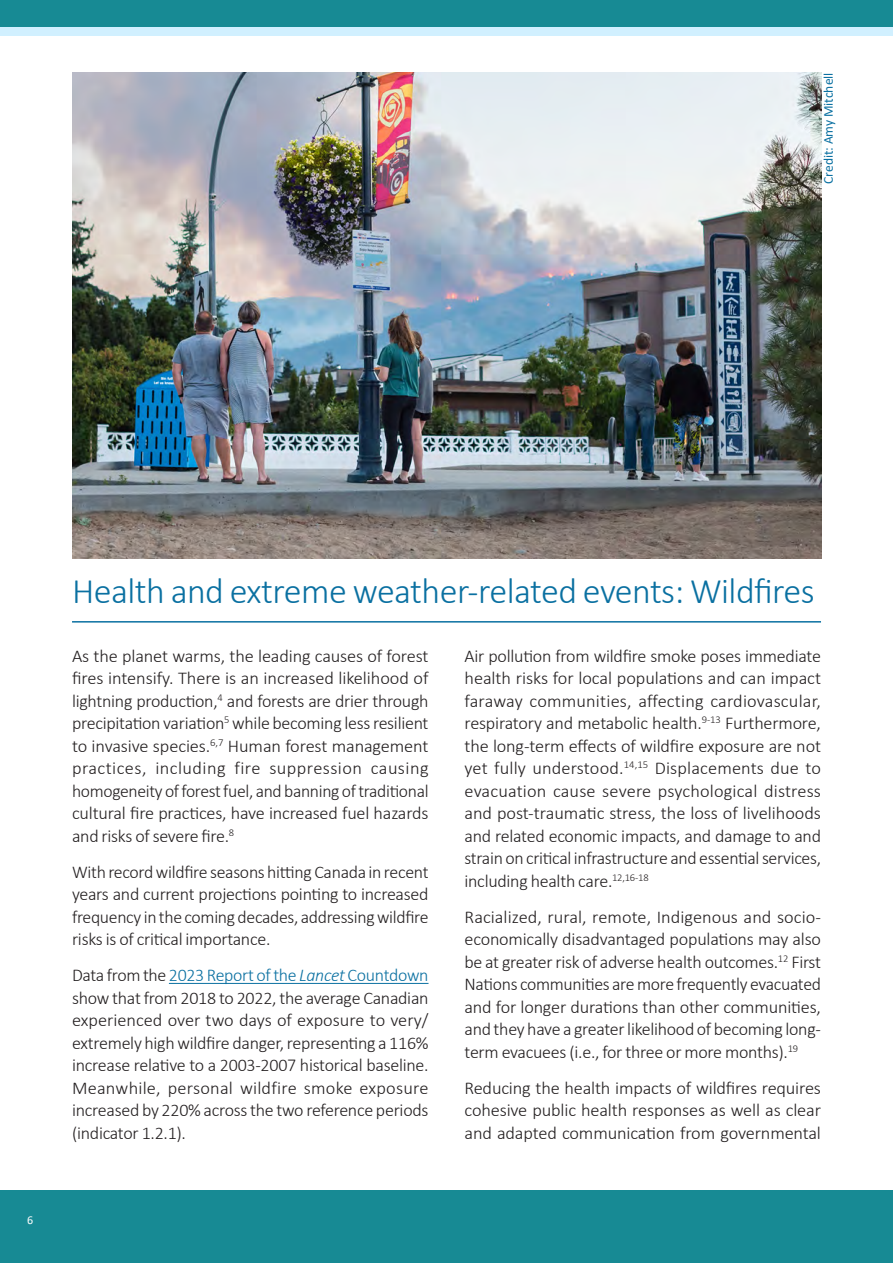
<style>
.page{position:relative;width:893px;height:1263px;background:#fff}
.page>*{position:absolute;margin:0;border:0;box-sizing:border-box;transform-origin:0 0}
.H2_Line{font:300 36px "Calibri";letter-spacing:-.015em;color:#0a70a1}
.Body{font:300 18px/22.5px "Calibri";letter-spacing:-.015em;color:#231f20;text-align:justify}
.t1{font:13.5px "Calibri";color:#0a70a1}
.t2{font:12px "Calibri";color:#fff}
.s1{color:#0a70a1}
.s2{font-style:italic;color:#0a70a1}
</style>
<div class="page">
<div style="left:0;top:0;width:893px;height:27px;background:#178a94"></div>
<div style="left:0;top:27px;width:893px;height:9px;background:#d1f0ff"></div>
<div style="left:0;top:1191px;width:893px;height:72px;background:#178a94"></div>
<hr style="left:72px;top:621px;width:749px;height:1px;background:#0a70a1">
<hr style="left:169px;top:983px;width:259px;height:1px;background:#0a70a1">
<img style="left:72px;top:72px;width:749px;height:486px">
<p class="t1" style="left:819px;top:184px;width:113px;rotate:-90deg">Credit: Amy Mitchell</p>
<p class="t2" style="left:27px;top:1212px;width:8px">6</p>
<h2 class="H2_Line" style="left:72px;top:569px;width:744px">Health and extreme weather-related events: Wildfires</h2>
<p class="Body" style="left:72px;top:644px;width:358px">As the planet warms, the leading causes of forest fires intensify. There is an increased likelihood of lightning production,<sup>4</sup> and forests are drier through precipitation variation<sup>5</sup> while becoming less resilient to invasive species.<sup>6,7</sup> Human forest management practices, including fire suppression causing homogeneity of forest fuel, and banning of traditional cultural fire practices, have increased fuel hazards and risks of severe fire.<sup>8</sup></p>
<p class="Body" style="left:72px;top:860px;width:358px">With record wildfire seasons hitting Canada in recent years and current projections pointing to increased frequency in the coming decades, addressing wildfire risks is of critical importance.</p>
<p class="Body" style="left:72px;top:964px;width:358px">Data from the <span class="s1">2023 Report of the</span> <span class="s2">Lancet</span> <span class="s1">Countdown </span>show that from 2018 to 2022, the average Canadian experienced over two days of exposure to very/ extremely high wildfire danger, representing a 116% increase relative to a 2003-2007 historical baseline.<br>Meanwhile, personal wildfire smoke exposure increased by 220% across the two reference periods (indicator 1.2.1).</p>
<p class="Body" style="left:464px;top:644px;width:358px">Air pollution from wildfire smoke poses immediate health risks for local populations and can impact faraway communities, affecting cardiovascular, respiratory and metabolic health.<sup>9-13</sup> Furthermore, the long-term effects of wildfire exposure are not yet fully understood.<sup>14,15</sup> Displacements due to evacuation cause severe psychological distress and post-traumatic stress, the loss of livelihoods and related economic impacts, and damage to and strain on critical infrastructure and essential services, including health care.<sup>12,16-18</sup></p>
<p class="Body" style="left:464px;top:905px;width:358px">Racialized, rural, remote, Indigenous and socio&shy;economically disadvantaged populations may also be at greater risk of adverse health outcomes.<sup>12</sup> First Nations communities are more frequently evacuated and for longer durations than other communities, and they have a greater likelihood of becoming long&shy;term evacuees (i.e., for three or more months).<sup>19</sup></p>
<p class="Body" style="left:464px;top:1076px;width:358px">Reducing the health impacts of wildfires requires cohesive public health responses as well as clear and adapted communication from governmental</p>
</div>
